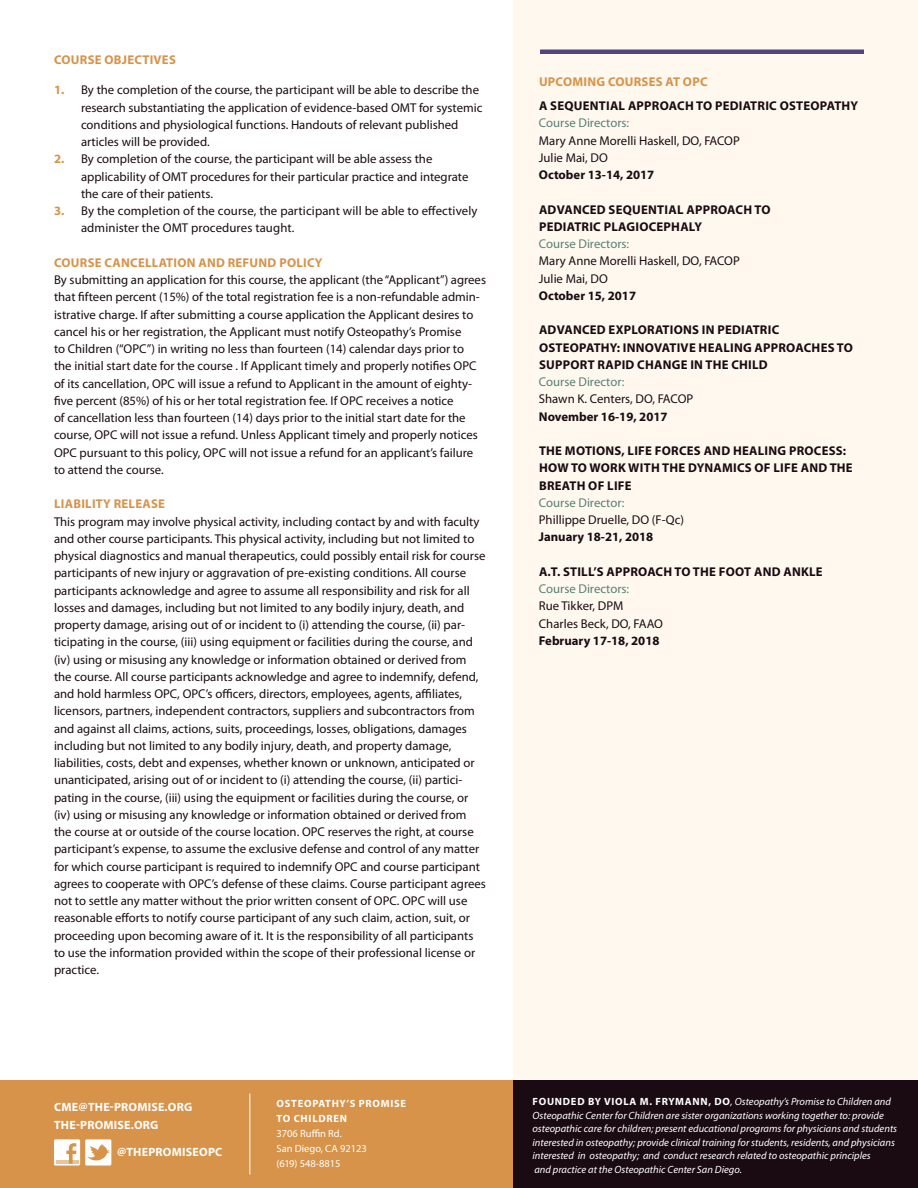
<style>
.page{position:relative;width:918px;height:1188px;background:#fff}
.page>*{position:absolute;margin:0;border:0;box-sizing:border-box;transform-origin:0 0}
.t1{font:12.75px/17.2px "Myriad Pro";color:#1a0b12}
.t2{font:700 12.75px/17.2px "Myriad Pro";letter-spacing:.02em;color:#1a0b12}
.t3{font:700 12.75px "Myriad Pro";letter-spacing:.02em;color:#d7934a}
.t4{font:700 12.75px "Myriad Pro";color:#1a0b12}
.t5{font:12.75px/17.2px "Myriad Pro";color:#588075}
.t6{font:700 12px "Myriad Pro";letter-spacing:.02em;color:#fff}
.t7{font:italic 10.5px/13.5px "Myriad Pro";color:#fff}
.t8{font:10.5px/15px "Myriad Pro";color:#fff}
.t9{font:700 10.5px/15px "Myriad Pro";letter-spacing:.07em;color:#fff}
.s1{font-weight:700;color:#d7934a}
.s2{color:#588075}
.s3{font-weight:400;color:#588075}
.s4{font-weight:400}
.s5{color:#1a0b12}
.s6{font-weight:700;font-style:normal}
</style>
<div class="page">
<div style="left:513px;top:0;width:405px;height:1094px;background:#fff8ef"></div>
<div style="left:0;top:1080px;width:824px;height:108px;background:#d7934a"></div>
<div style="left:513px;top:1080px;width:405px;height:108px;background:#1a0b12"></div>
<div style="left:85px;top:1139px;width:26px;height:27px;background:#fff"></div>
<div style="left:54px;top:1139px;width:26px;height:27px;background:#fff"></div>
<hr style="left:56px;top:1160px;width:22px;height:4px;background:#e9c399">
<svg style="left:66px;top:1143px;width:10px;height:21px"></svg>
<svg style="left:87px;top:1144px;width:23px;height:17px"></svg>
<hr style="left:249px;top:1094px;width:1px;height:80px;background:#fff">
<hr style="left:540px;top:50px;width:324px;height:4px;background:#55437e">
<p class="t3" style="left:54px;top:51px;width:123px">COURSE OBJECTIVES</p>
<p class="t1" style="left:54px;top:81px;width:427px"><span class="s1">1.</span> By the completion of the course, the participant will be able to describe the</p>
<p class="t1" style="left:81px;top:98px;width:403px">research substantiating the application of evidence-based OMT for systemic</p>
<p class="t1" style="left:81px;top:116px;width:379px">conditions and physiological functions. Handouts of relevant published articles will be provided.</p>
<p class="t1" style="left:54px;top:150px;width:380px"><span class="s1">2.</span> By completion of the course, the participant will be able assess the</p>
<p class="t1" style="left:81px;top:167px;width:389px">applicability of OMT procedures for their particular practice and integrate the care of their patients.</p>
<p class="t1" style="left:54px;top:202px;width:425px"><span class="s1">3.</span> By the completion of the course, the participant will be able to effectively</p>
<p class="t1" style="left:81px;top:219px;width:215px">administer the OMT procedures taught.</p>
<p class="t3" style="left:54px;top:254px;width:270px">COURSE CANCELLATION AND REFUND POLICY</p>
<p class="t1" style="left:54px;top:271px;width:434px">By submitting an application for this course, the applicant (the “Applicant”) agrees that fifteen percent (15%) of the total registration fee is a non-refundable admin&shy;istrative charge. If after submitting a course application the Applicant desires to cancel his or her registration, the Applicant must notify Osteopathy’s Promise<br>to Children (“OPC”) in writing no less than fourteen (14) calendar days prior to<br>the initial start date for the course . If Applicant timely and properly notifies OPC of its cancellation, OPC will issue a refund to Applicant in the amount of eighty&shy;five percent (85%) of his or her total registration fee. If OPC receives a notice<br>of cancellation less than fourteen (14) days prior to the initial start date for the course, OPC will not issue a refund. Unless Applicant timely and properly notices OPC pursuant to this policy, OPC will not issue a refund for an applicant’s failure to attend the course.</p>
<p class="t3" style="left:54px;top:496px;width:112px">LIABILITY RELEASE</p>
<p class="t1" style="left:54px;top:512px;width:433px">This program may involve physical activity, including contact by and with faculty and other course participants. This physical activity, including but not limited to physical diagnostics and manual therapeutics, could possibly entail risk for course participants of new injury or aggravation of pre-existing conditions. All course participants acknowledge and agree to assume all responsibility and risk for all losses and damages, including but not limited to any bodily injury, death, and property damage, arising out of or incident to (i) attending the course, (ii) par&shy;ticipating in the course, (iii) using equipment or facilities during the course, and (iv) using or misusing any knowledge or information obtained or derived from the course. All course participants acknowledge and agree to indemnify, defend, and hold harmless OPC, OPC’s officers, directors, employees, agents, affiliates, licensors, partners, independent contractors, suppliers and subcontractors from and against all claims, actions, suits, proceedings, losses, obligations, damages including but not limited to any bodily injury, death, and property damage, liabilities, costs, debt and expenses, whether known or unknown, anticipated or unanticipated, arising out of or incident to (i) attending the course, (ii) partici&shy;pating in the course, (iii) using the equipment or facilities during the course, or (iv) using or misusing any knowledge or information obtained or derived from the course at or outside of the course location. OPC reserves the right, at course participant’s expense, to assume the exclusive defense and control of any matter for which course participant is required to indemnify OPC and course participant agrees to cooperate with OPC’s defense of these claims. Course participant agrees not to settle any matter without the prior written consent of OPC. OPC will use reasonable efforts to notify course participant of any such claim, action, suit, or proceeding upon becoming aware of it. It is the responsibility of all participants to use the information provided within the scope of their professional license or practice.</p>
<p class="t3" style="left:539px;top:74px;width:170px">UPCOMING COURSES AT OPC</p>
<p class="t2" style="left:539px;top:97px;width:321px">A SEQUENTIAL APPROACH TO PEDIATRIC OSTEOPATHY</p>
<p class="t1" style="left:539px;top:114px;width:202px"><span class="s2">Course Directors:<br></span>Mary Anne Morelli Haskell, DO, FACOP</p>
<p class="t1" style="left:539px;top:149px;width:70px">Julie Mai, DO</p>
<p class="t4" style="left:539px;top:167px;width:117px">October 13-14, 2017</p>
<p class="t2" style="left:539px;top:200px;width:233px">ADVANCED SEQUENTIAL APPROACH TO<br>PEDIATRIC PLAGIOCEPHALY</p>
<p class="t1" style="left:539px;top:235px;width:202px"><span class="s2">Course Directors:<br></span>Mary Anne Morelli Haskell, DO, FACOP</p>
<p class="t1" style="left:539px;top:270px;width:70px">Julie Mai, DO</p>
<p class="t4" style="left:539px;top:287px;width:99px">October 15, 2017</p>
<p class="t2" style="left:539px;top:321px;width:242px">ADVANCED EXPLORATIONS IN PEDIATRIC</p>
<p class="t2" style="left:539px;top:338px;width:315px">OSTEOPATHY: INNOVATIVE HEALING APPROACHES TO</p>
<p class="t2" style="left:539px;top:356px;width:230px">SUPPORT RAPID CHANGE IN THE CHILD<br><span class="s3">Course Director:<br></span><span class="s4">Shawn K. Centers, DO, FACOP</span></p>
<p class="t4" style="left:539px;top:408px;width:130px">November 16-19, 2017</p>
<p class="t2" style="left:539px;top:442px;width:315px">THE MOTIONS, LIFE FORCES AND HEALING PROCESS:<br>HOW TO WORK WITH THE DYNAMICS OF LIFE AND THE<br>BREATH OF LIFE</p>
<p class="t1" style="left:539px;top:494px;width:147px"><span class="s2">Course Director:<br></span>Phillippe Druelle, DO (F-Qc)</p>
<p class="t4" style="left:539px;top:529px;width:116px">January 18-21, 2018</p>
<p class="t2" style="left:539px;top:563px;width:285px">A.T. STILL’S APPROACH TO THE FOOT AND ANKLE</p>
<p class="t5" style="left:539px;top:580px;width:92px">Course Directors:<br><span class="s5">Rue Tikker, DPM</span></p>
<p class="t1" style="left:539px;top:615px;width:126px">Charles Beck, DO, FAAO</p>
<p class="t4" style="left:539px;top:632px;width:122px">February 17-18, 2018</p>
<p class="t6" style="left:54px;top:1100px;width:140px">CME@THE-PROMISE.ORG</p>
<p class="t6" style="left:54px;top:1118px;width:106px">THE-PROMISE.ORG</p>
<p class="t6" style="left:117px;top:1145px;width:107px">@THEPROMISEOPC</p>
<p class="t9" style="left:277px;top:1096px;width:131px">OSTEOPATHY’S PROMISE<br>TO CHILDREN</p>
<p class="t8" style="left:276px;top:1126px;width:92px">3706 Ruffin Rd.<br>San Diego, CA 92123</p>
<p class="t8" style="left:276px;top:1156px;width:66px">(619) 548-8815</p>
<p class="t7" style="left:532px;top:1095px;width:366px"><span class="s6">FOUNDED BY VIOLA M. FRYMANN, DO</span>, Osteopathy’s Promise to Children and Osteopathic Center for Children are sister organizations working together to: provide osteopathic care for children; present educational programs for physicians and students interested in osteopathy; provide clinical training for students, residents, and physicians interested in osteopathy; and conduct research related to osteopathic principles<br>and practice at the Osteopathic Center San Diego.</p>
</div>
